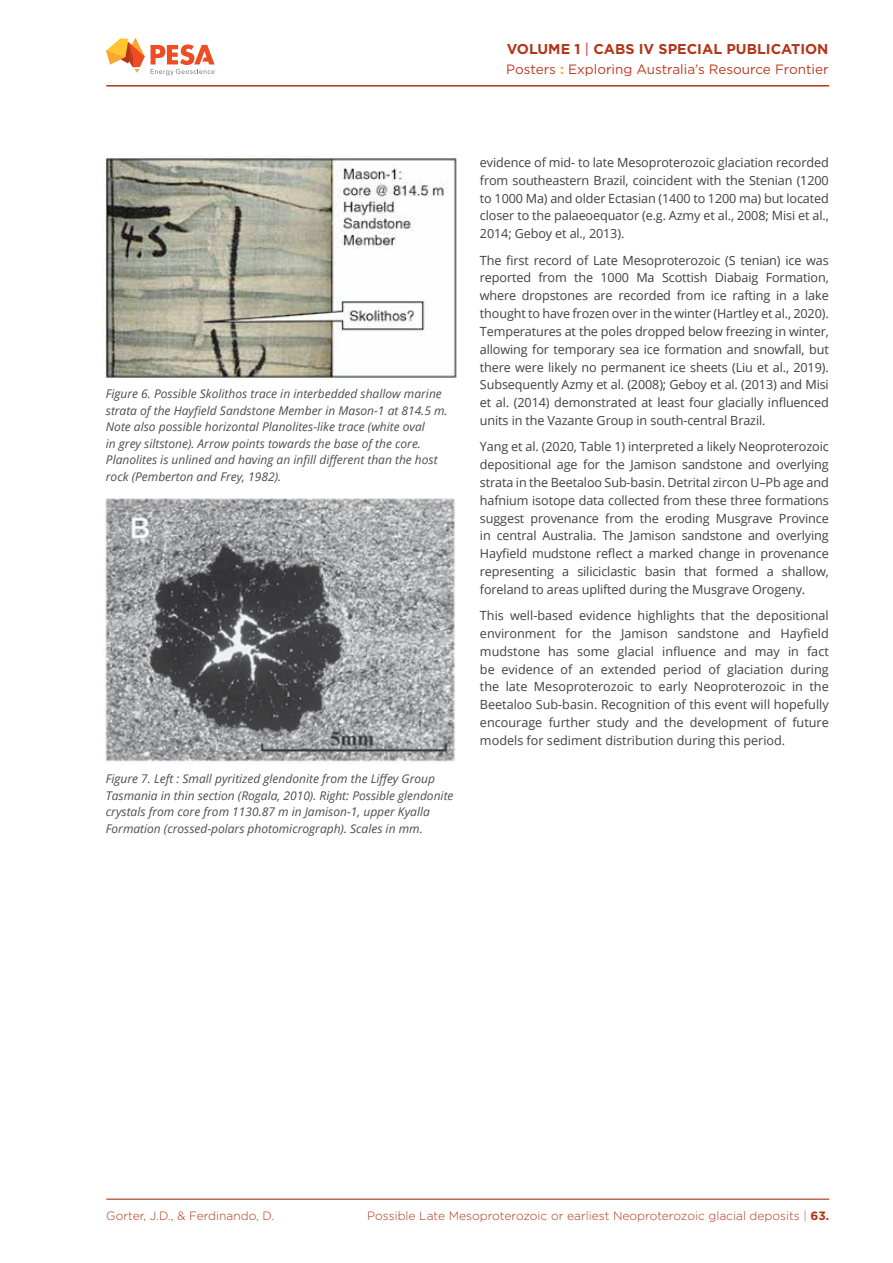
<style>
.page{position:relative;width:893px;height:1263px;background:#fff}
.page>*{position:absolute;margin:0;border:0;box-sizing:border-box;transform-origin:0 0}
.t1{font:700 14.25px "Gotham";color:#b23519}
.t2{font:13.5px "Gotham";color:#be3a1f}
.t3{font:12.6px/17.9px "Open Sans";letter-spacing:-.01em;color:#414042;text-align:justify}
.t4{font:italic 12px/16.5px "Open Sans";color:#4d4d4f}
.t5{font:300 12px "Gotham";color:#b23519}
.s1{font-weight:400}
.s2{font-weight:700;color:#faa631}
.s3{color:#bd512f}
.s4{font-weight:700}
</style>
<div class="page">
<img style="left:103px;top:154px;width:355px;height:225px">
<img style="left:105px;top:498px;width:350px;height:264px">
<hr style="left:106px;top:85px;width:723px;height:2px;background:#b23519">
<svg style="left:106px;top:37px;width:109px;height:39px"></svg>
<hr style="left:106px;top:1198px;width:723px;height:2px;background:#b23519">
<p class="t1" style="left:507px;top:39px;width:323px">VOLUME 1 <span class="s1">|</span> CABS IV SPECIAL PUBLICATION</p>
<p class="t2" style="left:506px;top:61px;width:324px">Posters <span class="s2">:</span> Exploring Australia’s Resource Frontier</p>
<p class="t4" style="left:106px;top:385px;width:343px">Figure 6. Possible Skolithos trace in interbedded shallow marine strata of the Hayfield Sandstone Member in Mason-1 at 814.5 m.<br>Note also possible horizontal Planolites-like trace (white oval<br>in grey siltstone). Arrow points towards the base of the core.<br>Planolites is unlined and having an infill different than the host rock (Pemberton and Frey, 1982).</p>
<p class="t4" style="left:106px;top:770px;width:349px">Figure 7. Left : Small pyritized glendonite from the Liffey Group Tasmania in thin section (Rogala, 2010). Right: Possible glendonite crystals from core from 1130.87 m in Jamison-1, upper Kyalla Formation (crossed-polars photomicrograph). Scales in mm.</p>
<p class="t3" style="left:480px;top:153px;width:350px">evidence of mid- to late Mesoproterozoic glaciation recorded from southeastern Brazil, coincident with the Stenian (1200 to 1000 Ma) and older Ectasian (1400 to 1200 ma) but located closer to the palaeoequator (e.g. Azmy et al., 2008; Misi et al., 2014; Geboy et al., 2013).</p>
<p class="t3" style="left:480px;top:251px;width:350px">The first record of Late Mesoproterozoic (S tenian) ice was reported from the 1000 Ma Scottish Diabaig Formation, where dropstones are recorded from ice rafting in a lake thought to have frozen over in the winter (Hartley et al., 2020).<br>Temperatures at the poles dropped below freezing in winter, allowing for temporary sea ice formation and snowfall, but there were likely no permanent ice sheets (Liu et al., 2019).<br>Subsequently Azmy et al. (2008); Geboy et al. (2013) and Misi et al. (2014) demonstrated at least four glacially influenced units in the Vazante Group in south-central Brazil.</p>
<p class="t3" style="left:480px;top:437px;width:350px">Yang et al. (2020, Table 1) interpreted a likely Neoproterozoic depositional age for the Jamison sandstone and overlying strata in the Beetaloo Sub-basin. Detrital zircon U–Pb age and hafnium isotope data collected from these three formations suggest provenance from the eroding Musgrave Province in central Australia. The Jamison sandstone and overlying Hayfield mudstone reflect a marked change in provenance representing a siliciclastic basin that formed a shallow, foreland to areas uplifted during the Musgrave Orogeny.</p>
<p class="t3" style="left:480px;top:606px;width:350px">This well-based evidence highlights that the depositional environment for the Jamison sandstone and Hayfield mudstone has some glacial influence and may in fact be evidence of an extended period of glaciation during the late Mesoproterozoic to early Neoproterozoic in the Beetaloo Sub-basin. Recognition of this event will hopefully encourage further study and the development of future models for sediment distribution during this period.</p>
<p class="t5" style="left:106px;top:1208px;width:169px">Gorter, J.D., &amp; Ferdinando, D.</p>
<p class="t5" style="left:367px;top:1208px;width:463px">Possible Late Mesoproterozoic or earliest Neoproterozoic glacial deposits <span class="s3">|</span> <span class="s4">63.</span></p>
</div>
